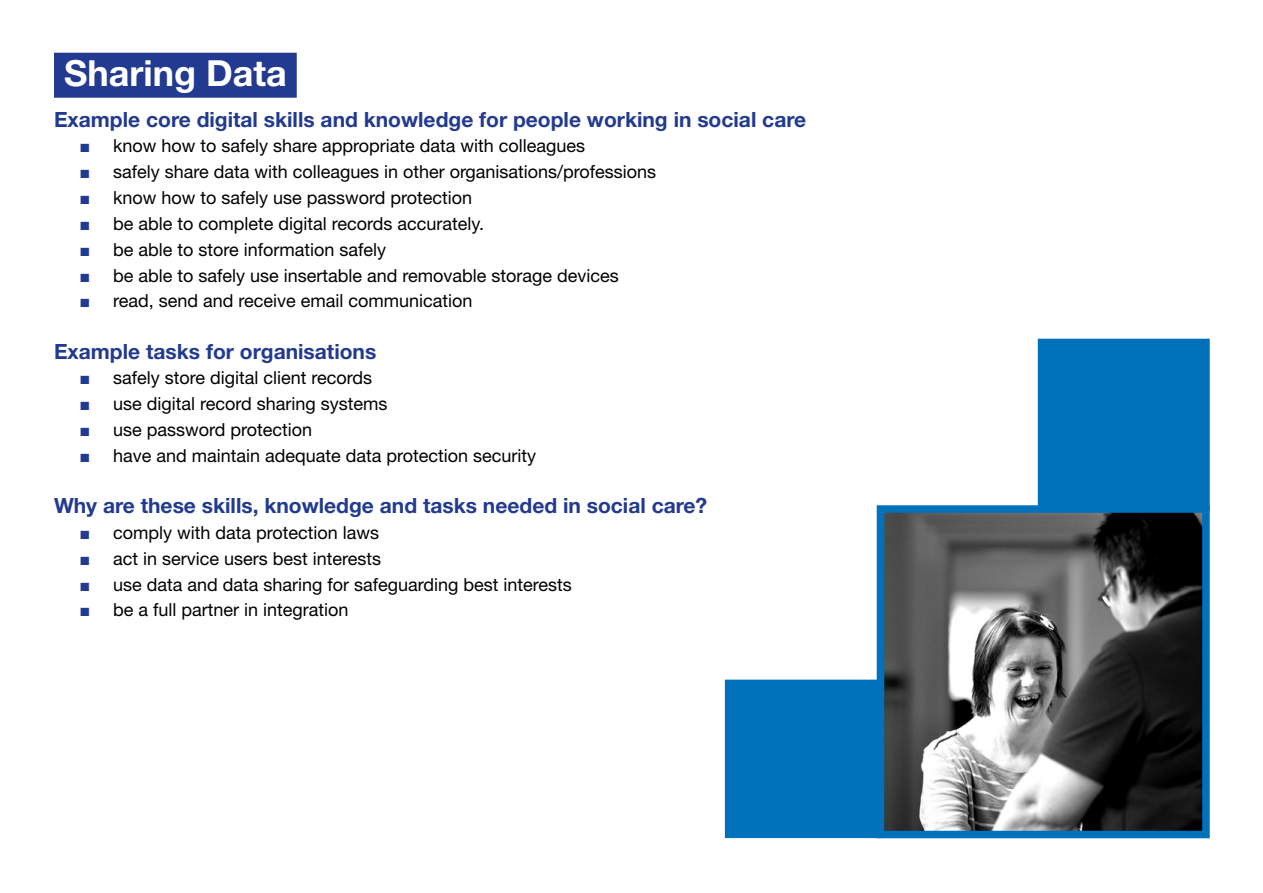
<style>
.page{position:relative;width:1263px;height:893px;background:#fff}
.page>*{position:absolute;margin:0;border:0;box-sizing:border-box;transform-origin:0 0}
.t1{font:700 36px "Helvetica Neue LT Std";color:#fff}
.t2{font:700 21px "Helvetica Neue LT Std";color:#223a8f}
.t3{font:18px "Helvetica Neue LT Std";color:#000}
.s1{font-family:"Times New Roman";color:#223a8f}
</style>
<div class="page">
<div style="left:54px;top:53px;width:243px;height:45px;background:#223a8f"></div>
<img style="left:886px;top:514px;width:315px;height:315px">
<div style="left:877px;top:505px;width:333px;height:333px;border:8px solid #0071bb"></div>
<div style="left:725px;top:680px;width:158px;height:158px;background:#0071bb"></div>
<div style="left:1038px;top:339px;width:172px;height:172px;background:#0071bb"></div>
<h1 class="t1" style="left:64px;top:51px;width:224px">Sharing Data</h1>
<p class="t2" style="left:54px;top:106px;width:754px">Example core digital skills and knowledge for people working in social care</p>
<p class="t3" style="left:80px;top:135px;width:507px"><span class="s1">■</span> know how to safely share appropriate data with colleagues</p>
<p class="t3" style="left:80px;top:161px;width:578px"><span class="s1">■</span> safely share data with colleagues in other organisations/professions</p>
<p class="t3" style="left:80px;top:187px;width:394px"><span class="s1">■</span> know how to safely use password protection</p>
<p class="t3" style="left:80px;top:213px;width:406px"><span class="s1">■</span> be able to complete digital records accurately.</p>
<p class="t3" style="left:80px;top:239px;width:308px"><span class="s1">■</span> be able to store information safely</p>
<p class="t3" style="left:80px;top:264px;width:541px"><span class="s1">■</span> be able to safely use insertable and removable storage devices</p>
<p class="t3" style="left:80px;top:290px;width:394px"><span class="s1">■</span> read, send and receive email communication</p>
<p class="t2" style="left:54px;top:338px;width:324px">Example tasks for organisations</p>
<p class="t3" style="left:80px;top:367px;width:294px"><span class="s1">■</span> safely store digital client records</p>
<p class="t3" style="left:80px;top:393px;width:309px"><span class="s1">■</span> use digital record sharing systems</p>
<p class="t3" style="left:80px;top:419px;width:234px"><span class="s1">■</span> use password protection</p>
<p class="t3" style="left:80px;top:445px;width:458px"><span class="s1">■</span> have and maintain adequate data protection security</p>
<p class="t2" style="left:54px;top:493px;width:655px">Why are these skills, knowledge and tasks needed in social care?</p>
<p class="t3" style="left:80px;top:522px;width:301px"><span class="s1">■</span> comply with data protection laws</p>
<p class="t3" style="left:80px;top:548px;width:303px"><span class="s1">■</span> act in service users best interests</p>
<p class="t3" style="left:80px;top:573px;width:494px"><span class="s1">■</span> use data and data sharing for safeguarding best interests</p>
<p class="t3" style="left:80px;top:599px;width:270px"><span class="s1">■</span> be a full partner in integration</p>
</div>
